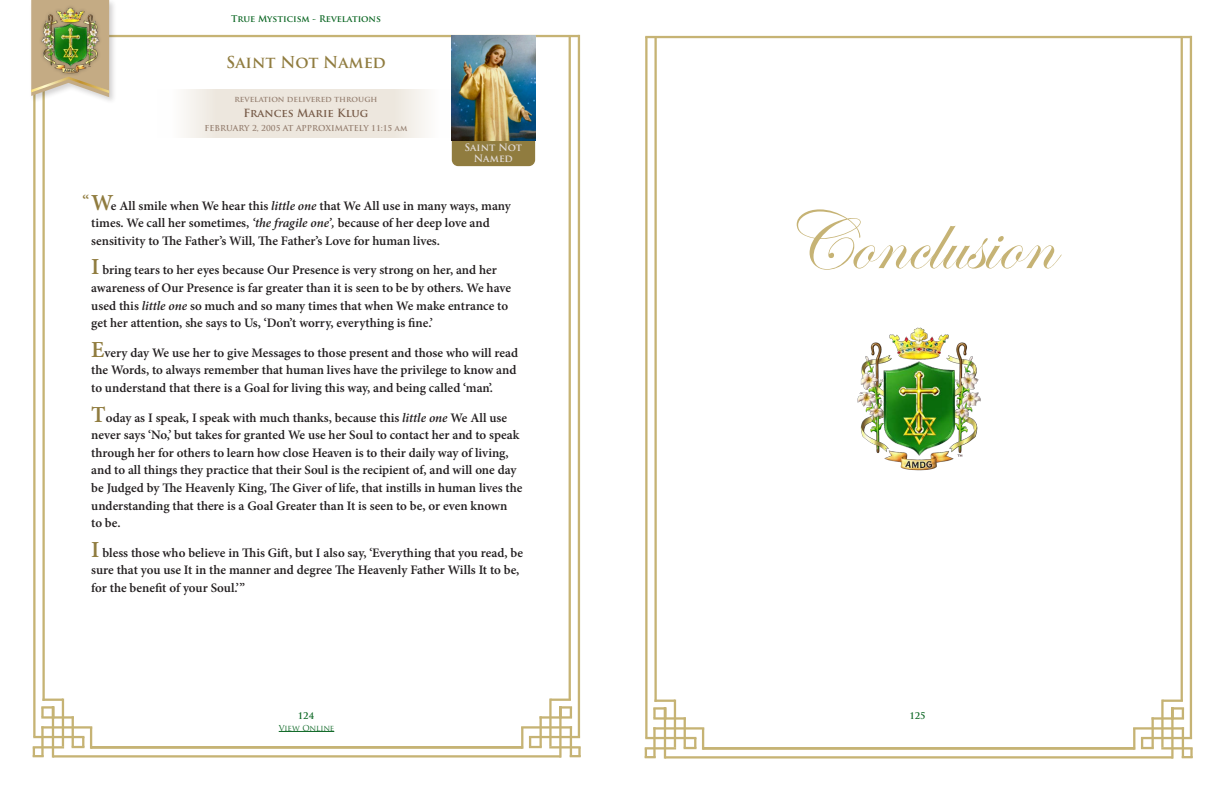
<style>
.page{position:relative;width:1224px;height:792px;background:#fff}
.page>*{position:absolute;margin:0;border:0;box-sizing:border-box;transform-origin:0 0}
.t1{font:84px "Edwardian Script ITC";color:#c6b375}
.t2{font:700 16px "Trajan Pro";color:#907c3f}
.Paragraph{font:600 16px "Minion Pro";color:#907c3f}
.Paragraph-2{font:600 13px/17.6px "Minion Pro";color:#231f20}
.t3{font:700 11px "Trajan Pro";color:#765a47}
.t4{font:700 10px/11px "Trajan Pro";color:#e2dcd8;text-align:center}
.t5{font:700 9px "Trajan Pro";color:#0b6623}
.t6{font:700 8px "Trajan Pro";color:#957f70}
.t7{font:8px "Trajan Pro";letter-spacing:-.02em;color:#0b6623}
.s1{font-size:23px;color:#907c3f}
.s2{font-style:italic}
</style>
<div class="page">
<hr style="left:53px;top:755px;width:508px;height:3px;background:#c6b374">
<hr style="left:33px;top:35px;width:546px;height:2px;background:#c6b374">
<hr style="left:33px;top:36px;width:3px;height:701px;background:#c6b374">
<hr style="left:42px;top:36px;width:3px;height:665px;background:#c6b374">
<hr style="left:578px;top:35px;width:2px;height:701px;background:#c6b374">
<hr style="left:569px;top:36px;width:2px;height:664px;background:#c6b374">
<hr style="left:91px;top:746px;width:431px;height:3px;background:#c6b374">
<hr style="left:33px;top:746px;width:31px;height:3px;background:#c6b374">
<hr style="left:52px;top:717px;width:2px;height:41px;background:#c6b374">
<hr style="left:41px;top:716px;width:33px;height:3px;background:#c6b374">
<svg style="left:41px;top:706px;width:13px;height:12px"></svg>
<hr style="left:42px;top:699px;width:21px;height:2px;background:#c6b374">
<hr style="left:62px;top:699px;width:2px;height:47px;background:#c6b374">
<hr style="left:72px;top:716px;width:2px;height:31px;background:#c6b374">
<svg style="left:72px;top:738px;width:12px;height:10px"></svg>
<hr style="left:33px;top:736px;width:51px;height:2px;background:#c6b374">
<hr style="left:41px;top:726px;width:51px;height:3px;background:#c6b374">
<hr style="left:41px;top:726px;width:3px;height:31px;background:#c6b374">
<hr style="left:90px;top:727px;width:2px;height:22px;background:#c6b374">
<svg style="left:33px;top:748px;width:11px;height:9px"></svg>
<hr style="left:549px;top:746px;width:32px;height:3px;background:#c6b374">
<hr style="left:559px;top:717px;width:3px;height:41px;background:#c6b374">
<hr style="left:540px;top:716px;width:32px;height:3px;background:#c6b374">
<svg style="left:559px;top:706px;width:13px;height:11px"></svg>
<hr style="left:550px;top:699px;width:21px;height:2px;background:#c6b374">
<hr style="left:549px;top:699px;width:3px;height:47px;background:#c6b374">
<hr style="left:540px;top:716px;width:2px;height:31px;background:#c6b374">
<svg style="left:529px;top:738px;width:13px;height:10px"></svg>
<hr style="left:529px;top:736px;width:51px;height:2px;background:#c6b374">
<hr style="left:521px;top:726px;width:51px;height:3px;background:#c6b374">
<hr style="left:570px;top:726px;width:2px;height:31px;background:#c6b374">
<hr style="left:521px;top:727px;width:2px;height:22px;background:#c6b374">
<svg style="left:572px;top:747px;width:9px;height:10px"></svg>
<div style="left:157px;top:89px;width:148px;height:49px;background:linear-gradient(to right,#faf9f7,#e8e1d5)"></div>
<svg style="left:305px;top:89px;width:147px;height:49px;fill:#ede7de"></svg>
<hr style="left:279px;top:731px;width:55px;height:1px;background:#0b6623">
<div style="left:452px;top:47px;width:83px;height:119px;background:#907c3f;border-radius:6px"></div>
<img style="left:452px;top:35px;width:83px;height:105px">
<div style="left:29px;top:0;width:88px;height:105px;background:#231f20;opacity:.2"></div>
<svg style="left:31px;top:0;width:78px;height:97px"></svg>
<img style="left:38px;top:2px;width:64px;height:77px">
<img style="left:857px;top:327px;width:124px;height:144px">
<hr style="left:665px;top:756px;width:508px;height:3px;background:#c6b374">
<hr style="left:645px;top:36px;width:546px;height:2px;background:#c6b374">
<hr style="left:645px;top:37px;width:3px;height:701px;background:#c6b374">
<hr style="left:654px;top:37px;width:3px;height:665px;background:#c6b374">
<hr style="left:1190px;top:36px;width:2px;height:701px;background:#c6b374">
<hr style="left:1181px;top:37px;width:2px;height:664px;background:#c6b374">
<hr style="left:703px;top:747px;width:431px;height:3px;background:#c6b374">
<hr style="left:645px;top:747px;width:31px;height:3px;background:#c6b374">
<hr style="left:664px;top:718px;width:2px;height:41px;background:#c6b374">
<hr style="left:653px;top:717px;width:33px;height:3px;background:#c6b374">
<svg style="left:653px;top:707px;width:13px;height:12px"></svg>
<hr style="left:654px;top:700px;width:21px;height:2px;background:#c6b374">
<hr style="left:674px;top:700px;width:2px;height:47px;background:#c6b374">
<hr style="left:684px;top:717px;width:2px;height:31px;background:#c6b374">
<svg style="left:684px;top:739px;width:12px;height:10px"></svg>
<hr style="left:645px;top:737px;width:51px;height:2px;background:#c6b374">
<hr style="left:653px;top:727px;width:51px;height:3px;background:#c6b374">
<hr style="left:653px;top:727px;width:3px;height:31px;background:#c6b374">
<hr style="left:702px;top:728px;width:2px;height:22px;background:#c6b374">
<svg style="left:645px;top:749px;width:11px;height:9px"></svg>
<hr style="left:1161px;top:747px;width:32px;height:3px;background:#c6b374">
<hr style="left:1171px;top:718px;width:3px;height:41px;background:#c6b374">
<hr style="left:1152px;top:717px;width:32px;height:3px;background:#c6b374">
<svg style="left:1171px;top:707px;width:13px;height:11px"></svg>
<hr style="left:1162px;top:700px;width:21px;height:2px;background:#c6b374">
<hr style="left:1161px;top:700px;width:3px;height:47px;background:#c6b374">
<hr style="left:1152px;top:717px;width:2px;height:31px;background:#c6b374">
<svg style="left:1141px;top:739px;width:13px;height:10px"></svg>
<hr style="left:1141px;top:737px;width:51px;height:2px;background:#c6b374">
<hr style="left:1133px;top:727px;width:51px;height:3px;background:#c6b374">
<hr style="left:1182px;top:727px;width:2px;height:31px;background:#c6b374">
<hr style="left:1133px;top:728px;width:2px;height:22px;background:#c6b374">
<svg style="left:1184px;top:748px;width:9px;height:10px"></svg>
<p class="t5" style="left:231px;top:13px;width:151px">True Mysticism - Revelations</p>
<p class="t2" style="left:226px;top:52px;width:161px">Saint Not Named</p>
<p class="t6" style="left:234px;top:94px;width:145px">revelation delivered through</p>
<p class="t3" style="left:243px;top:106px;width:127px">Frances Marie Klug</p>
<p class="t6" style="left:205px;top:123px;width:204px">FEBRUARY 2, 2005 AT APPROXIMATELY 11:15 am</p>
<p class="t4" style="left:464px;top:142px;width:59px">Saint Not<br>Named</p>
<p class="Paragraph" style="left:83px;top:190px;width:8px">“</p>
<p class="Paragraph-2" style="left:91px;top:197px;width:421px"><span class="s1">W</span>e All smile when We hear this <span class="s2">little one</span> that We All use in many ways, many times. We call her sometimes, <span class="s2">‘the fragile one’,</span> because of her deep love and sensitivity to The Father’s Will, The Father’s Love for human lives.</p>
<p class="Paragraph-2" style="left:91px;top:261px;width:421px"><span class="s1">I</span> bring tears to her eyes because Our Presence is very strong on her, and her awareness of Our Presence is far greater than it is seen to be by others. We have used this <span class="s2">little one</span> so much and so many times that when We make entrance to get her attention, she says to Us, ‘Don’t worry, everything is fine.’</p>
<p class="Paragraph-2" style="left:91px;top:344px;width:428px"><span class="s1">E</span>very day We use her to give Messages to those present and those who will read the Words, to always remember that human lives have the privilege to know and to understand that there is a Goal for living this way, and being called ‘man’.</p>
<p class="Paragraph-2" style="left:91px;top:409px;width:433px"><span class="s1">T</span>oday as I speak, I speak with much thanks, because this <span class="s2">little one</span> We All use never says ‘No,’ but takes for granted We use her Soul to contact her and to speak through her for others to learn how close Heaven is to their daily way of living, and to all things they practice that their Soul is the recipient of, and will one day be Judged by The Heavenly King, The Giver of life, that instills in human lives the understanding that there is a Goal Greater than It is seen to be, or even known<br>to be.</p>
<p class="Paragraph-2" style="left:91px;top:544px;width:433px"><span class="s1">I</span> bless those who believe in This Gift, but I also say, ‘Everything that you read, be sure that you use It in the manner and degree The Heavenly Father Wills It to be, for the benefit of your Soul.’”</p>
<p class="t5" style="left:298px;top:710px;width:18px">124</p>
<p class="t7" style="left:279px;top:723px;width:57px">View Online</p>
<p class="t1" style="left:782px;top:196px;width:273px">Conclusion</p>
<p class="t5" style="left:909px;top:710px;width:18px">125</p>
</div>
